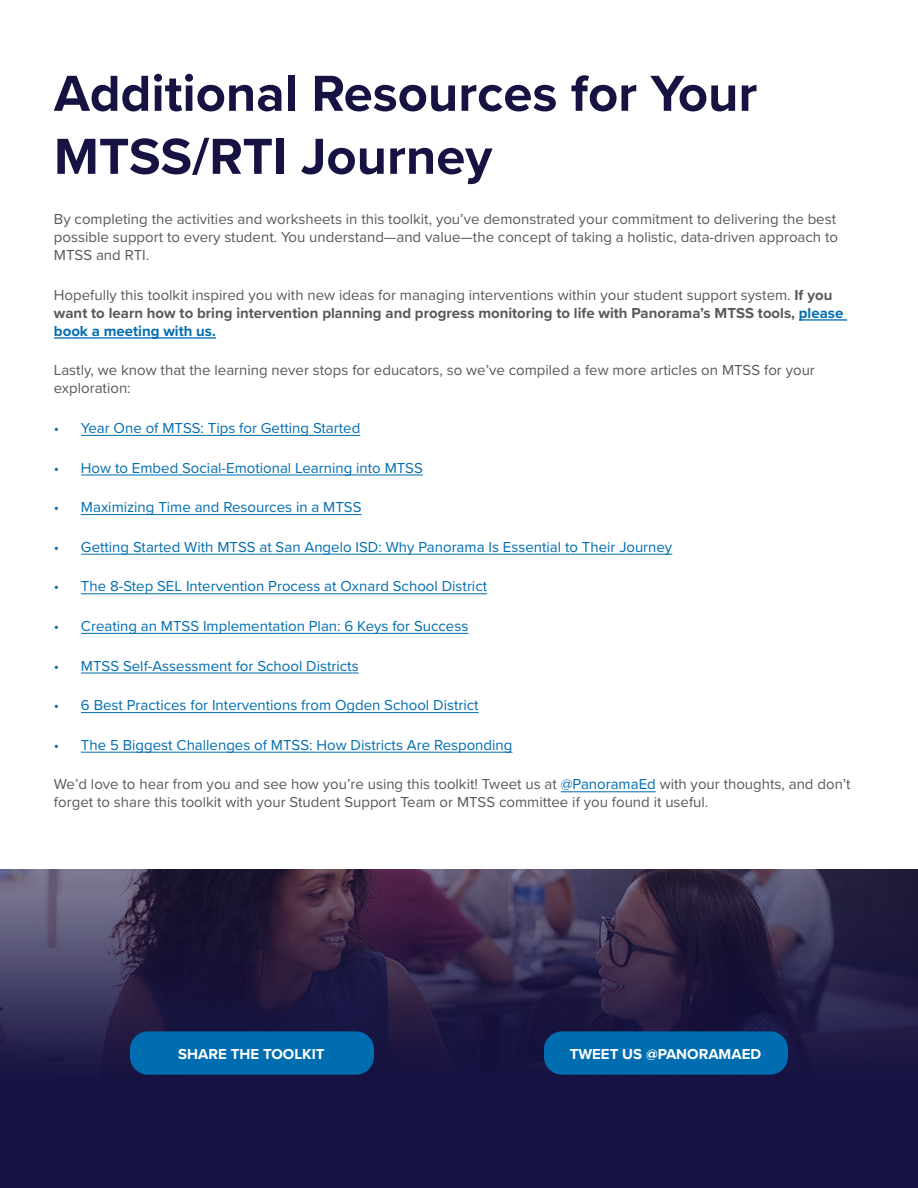
<style>
.page{position:relative;width:918px;height:1188px;background:#fff}
.page>*{position:absolute;margin:0;border:0;box-sizing:border-box;transform-origin:0 0}
.t1{font:700 52.5px/63px "Proxima Nova";color:#161242}
.t2{font:15px/18px "Proxima Nova";color:#58595b}
.t3{font:15px "Proxima Nova";color:#006db0}
.t4{font:700 15px "Proxima Nova";color:#fff}
.s1{font-weight:700}
.s2{font-weight:700;color:#006db0}
.s3{color:#006db0}
</style>
<div class="page">
<svg style="left:0;top:869px;width:918px;height:319px;background:#261f47"></svg>
<hr style="left:799px;top:319px;width:48px;height:2px;background:#006db0">
<hr style="left:54px;top:337px;width:162px;height:2px;background:#006db0">
<hr style="left:81px;top:435px;width:279px;height:1px;background:#006db0">
<hr style="left:81px;top:475px;width:342px;height:1px;background:#006db0">
<hr style="left:81px;top:514px;width:281px;height:1px;background:#006db0">
<hr style="left:81px;top:554px;width:591px;height:1px;background:#006db0">
<hr style="left:81px;top:593px;width:406px;height:1px;background:#006db0">
<hr style="left:81px;top:633px;width:387px;height:1px;background:#006db0">
<hr style="left:81px;top:673px;width:278px;height:1px;background:#006db0">
<hr style="left:81px;top:712px;width:398px;height:1px;background:#006db0">
<hr style="left:81px;top:752px;width:431px;height:1px;background:#006db0">
<hr style="left:561px;top:791px;width:95px;height:1px;background:#006db0">
<div style="left:544px;top:1031px;width:244px;height:44px;background:#006db0;border-radius:18px"></div>
<div style="left:130px;top:1031px;width:244px;height:44px;background:#006db0;border-radius:18px"></div>
<h1 class="t1" style="left:54px;top:61px;width:705px">Additional Resources for Your<br>MTSS/RTI Journey</h1>
<p class="t2" style="left:54px;top:210px;width:786px">By completing the activities and worksheets in this toolkit, you’ve demonstrated your commitment to delivering the best possible support to every student. You understand—and value—the concept of taking a holistic, data-driven approach to<br>MTSS and RTI.</p>
<p class="t2" style="left:54px;top:285px;width:791px">Hopefully this toolkit inspired you with new ideas for managing interventions within your student support system. <span class="s1">If you want to learn how to bring intervention planning and progress monitoring to life with Panorama’s MTSS tools,</span> <span class="s2">please book a meeting with us.</span></p>
<p class="t2" style="left:54px;top:361px;width:762px">Lastly, we know that the learning never stops for educators, so we’ve compiled a few more articles on MTSS for your exploration:</p>
<p class="t3" style="left:54px;top:417px;width:308px">• Year One of MTSS: Tips for Getting Started</p>
<p class="t3" style="left:54px;top:456px;width:370px">• How to Embed Social-Emotional Learning into MTSS</p>
<p class="t3" style="left:54px;top:496px;width:309px">• Maximizing Time and Resources in a MTSS</p>
<p class="t3" style="left:54px;top:536px;width:620px">• Getting Started With MTSS at San Angelo ISD: Why Panorama Is Essential to Their Journey</p>
<p class="t3" style="left:54px;top:575px;width:435px">• The 8-Step SEL Intervention Process at Oxnard School District</p>
<p class="t3" style="left:54px;top:615px;width:416px">• Creating an MTSS Implementation Plan: 6 Keys for Success</p>
<p class="t3" style="left:54px;top:654px;width:306px">• MTSS Self-Assessment for School Districts</p>
<p class="t3" style="left:54px;top:694px;width:426px">• 6 Best Practices for Interventions from Ogden School District</p>
<p class="t3" style="left:54px;top:734px;width:460px">• The 5 Biggest Challenges of MTSS: How Districts Are Responding</p>
<p class="t2" style="left:54px;top:775px;width:798px">We’d love to hear from you and see how you’re using this toolkit! Tweet us at <span class="s3">@PanoramaEd</span> with your thoughts, and don’t forget to share this toolkit with your Student Support Team or MTSS committee if you found it useful.</p>
<p class="t4" style="left:178px;top:1043px;width:148px">SHARE THE TOOLKIT</p>
<p class="t4" style="left:570px;top:1043px;width:193px">TWEET US @PANORAMAED</p>
</div>
